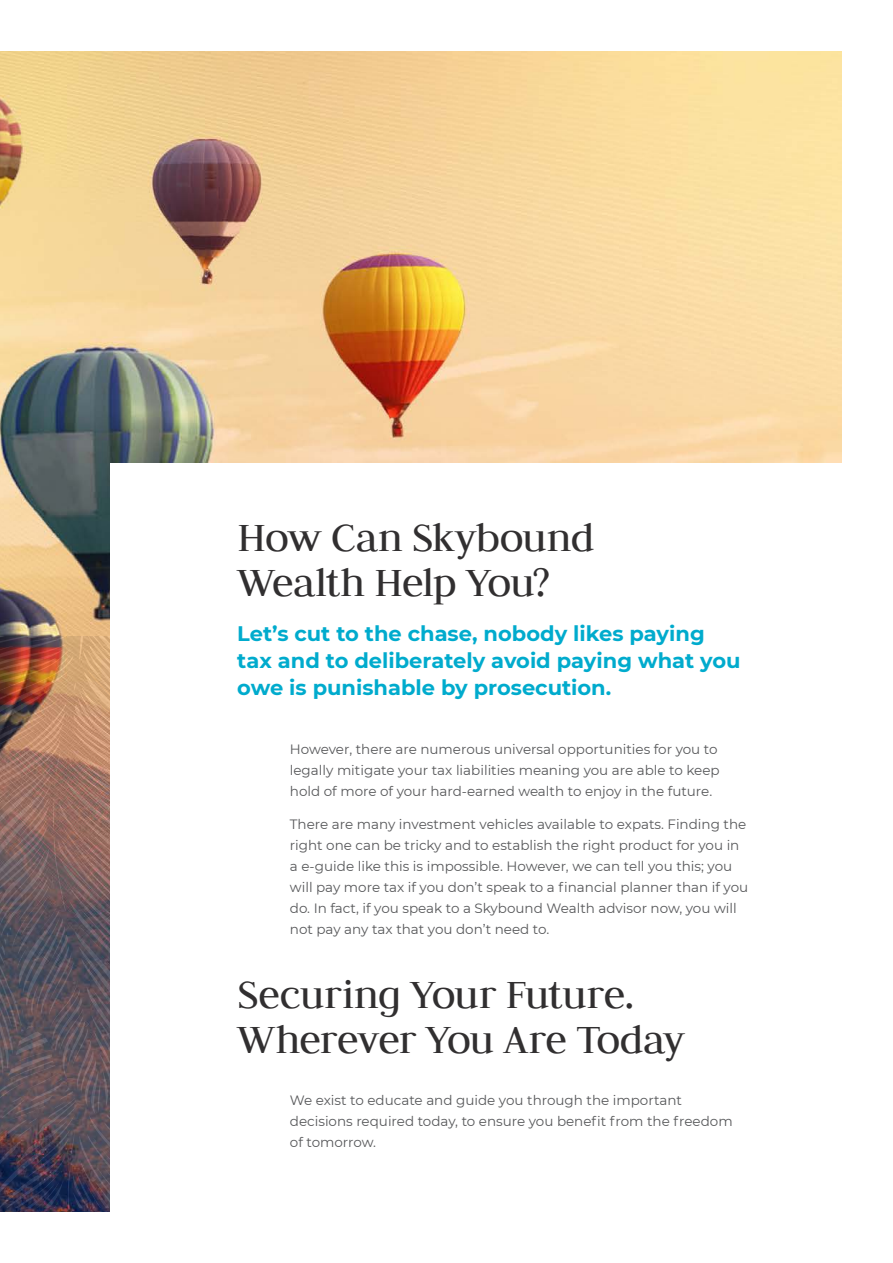
<style>
.page{position:relative;width:893px;height:1263px;background:#fff}
.page>*{position:absolute;margin:0;border:0;box-sizing:border-box;transform-origin:0 0}
.t1{font:45px "Judson";letter-spacing:-.025em;color:#312f30}
.t2{font:700 21px/27px "Montserrat";color:#00abcd}
.body_copy{font:13.5px/21px "Montserrat";color:#57585a}
</style>
<div class="page">
<img style="left:0;top:51px;width:842px;height:1161px">
<img style="left:0;top:636px;width:111px;height:572px">
<div style="left:111px;top:464px;width:742px;height:798px;background:#fff"></div>
<p class="t1" style="left:237px;top:511px;width:359px">How Can Skybound</p>
<p class="t1" style="left:237px;top:556px;width:315px">Wealth Help You?</p>
<p class="t2" style="left:237px;top:619px;width:505px">Let’s cut to the chase, nobody likes paying tax and to deliberately avoid paying what you owe is punishable by prosecution.</p>
<p class="body_copy" style="left:290px;top:738px;width:431px">However, there are numerous universal opportunities for you to legally mitigate your tax liabilities meaning you are able to keep hold of more of your hard-earned wealth to enjoy in the future.</p>
<p class="body_copy" style="left:290px;top:813px;width:460px">There are many investment vehicles available to expats. Finding the right one can be tricky and to establish the right product for you in a e-guide like this is impossible. However, we can tell you this; you will pay more tax if you don’t speak to a financial planner than if you do. In fact, if you speak to a Skybound Wealth advisor now, you will not pay any tax that you don’t need to.</p>
<p class="t1" style="left:237px;top:967px;width:399px">Securing Your Future.</p>
<p class="t1" style="left:237px;top:1012px;width:449px">Wherever You Are Today</p>
<p class="body_copy" style="left:290px;top:1089px;width:444px">We exist to educate and guide you through the important decisions required today, to ensure you benefit from the freedom of tomorrow.</p>
</div>
